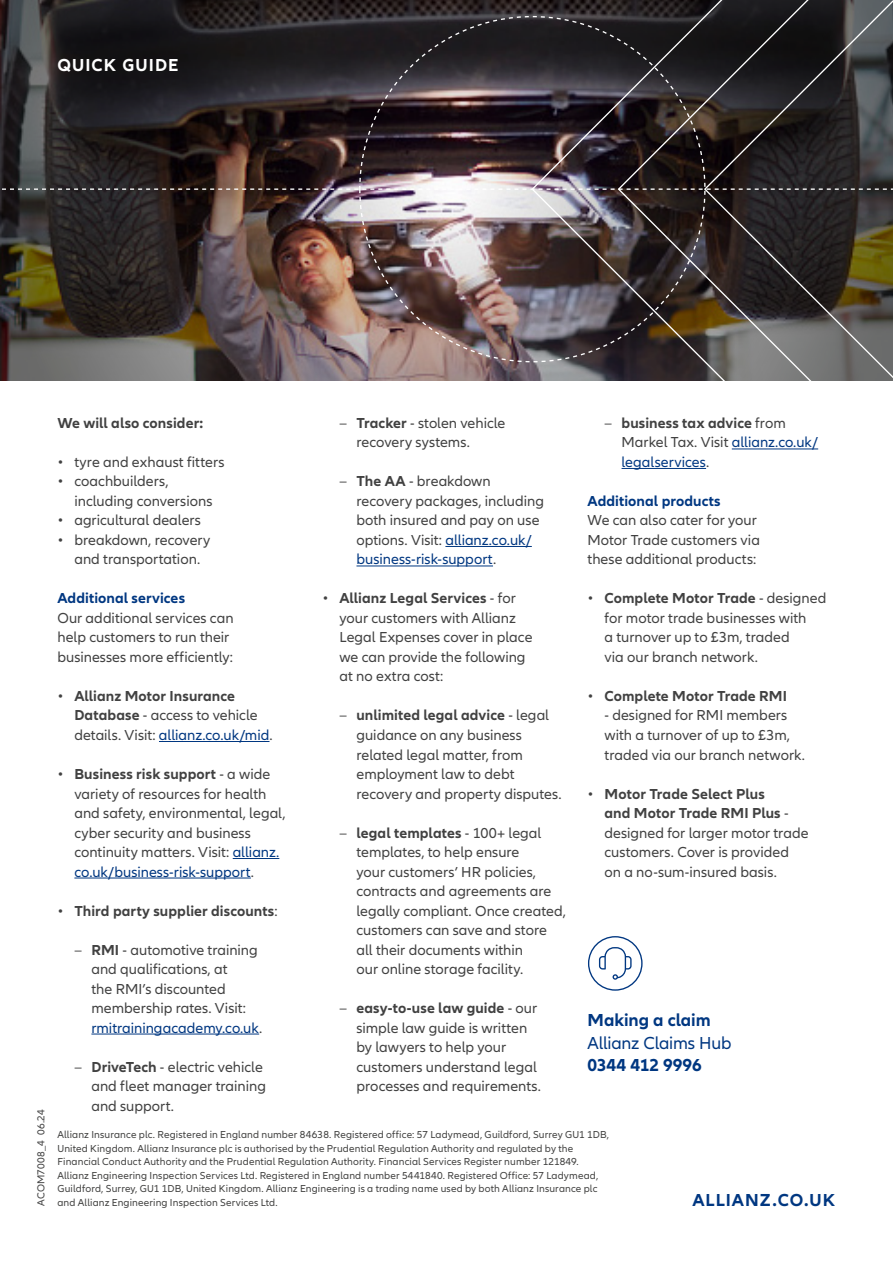
<style>
.page{position:relative;width:893px;height:1263px;background:#fff}
.page>*{position:absolute;margin:0;border:0;box-sizing:border-box;transform-origin:0 0}
.t1{font:700 18px "Allianz Neo";color:#003781}
.t2{font:18px "Allianz Neo";letter-spacing:-.01em;color:#003781}
.t3{font:700 18px "Allianz Neo";letter-spacing:.055em;color:#003781}
.t4{font:700 18px "Allianz Neo";letter-spacing:.06em;color:#fff}
.t5{font:15px/19.5px "Allianz Neo";color:#414141}
.t6{font:700 15px "Allianz Neo";letter-spacing:.005em;color:#414141}
.t7{font:15px/19.5px "Allianz Neo";color:#003781}
.t8{font:700 15px "Allianz Neo";letter-spacing:.005em;color:#003781}
.t9{font:10.5px/13.5px "Allianz Neo";letter-spacing:.015em;color:#424241}
.t10{font:10.5px "Allianz Neo";letter-spacing:.005em;color:#414141}
.s1{font-weight:700}
.s2{color:#003781}
.s3{font-weight:400}
.s4{color:#414141}
.s5{font-weight:700;color:#414141}
</style>
<div class="page">
<img style="left:0;top:0;width:530px;height:381px">
<img style="left:0;top:15px;width:530px;height:348px">
<svg style="left:530px;top:0;width:363px;height:381px;background:#3c3737"></svg>
<svg style="left:599px;top:947px;width:33px;height:33px"></svg>
<div style="left:588px;top:936px;width:55px;height:55px;border:1px solid #003781;border-radius:50%"></div>
<hr style="left:159px;top:741px;width:110px;height:1px;background:#003781">
<hr style="left:233px;top:858px;width:46px;height:1px;background:#003781">
<hr style="left:74px;top:878px;width:177px;height:1px;background:#003781">
<hr style="left:91px;top:1034px;width:168px;height:1px;background:#003781">
<hr style="left:445px;top:546px;width:87px;height:1px;background:#003781">
<hr style="left:356px;top:566px;width:137px;height:1px;background:#003781">
<hr style="left:732px;top:449px;width:86px;height:1px;background:#003781">
<hr style="left:621px;top:468px;width:85px;height:1px;background:#003781">
<p class="t4" style="left:57px;top:55px;width:123px">QUICK GUIDE</p>
<p class="t10" style="left:35px;top:1205px;width:98px;rotate:-90deg">ACOM7008_4 06.24</p>
<p class="t6" style="left:57px;top:414px;width:147px">We will also consider:</p>
<p class="t5" style="left:57px;top:453px;width:169px">• tyre and exhaust fitters</p>
<p class="t5" style="left:74px;top:472px;width:139px;text-indent:-17px">• coachbuilders, including conversions</p>
<p class="t5" style="left:57px;top:511px;width:145px">• agricultural dealers</p>
<p class="t5" style="left:57px;top:531px;width:155px;text-align:center">• breakdown, recovery and transportation.</p>
<p class="t8" style="left:57px;top:590px;width:129px">Additional services</p>
<p class="t5" style="left:57px;top:609px;width:178px">Our additional services can help customers to run their businesses more efficiently:</p>
<p class="t5" style="left:74px;top:687px;width:200px;text-indent:-17px">• <span class="s1">Allianz Motor Insurance<br>Database</span> - access to vehicle details. Visit: <span class="s2">allianz.co.uk/mid</span>.</p>
<p class="t5" style="left:74px;top:765px;width:213px;text-indent:-17px">• <span class="s1">Business risk support</span> - a wide variety of resources for health and safety, environmental, legal, cyber security and business continuity matters. Visit: <span class="s2">allianz. co.uk/business-risk-support</span>.</p>
<p class="t6" style="left:57px;top:902px;width:222px"><span class="s3">•</span> Third party supplier discounts<span class="s3">:</span></p>
<p class="t5" style="left:91px;top:940px;width:172px;text-indent:-17px">– <span class="s1">RMI</span> - automotive training and qualifications, at<br>the RMI’s discounted membership rates. Visit: <span class="s2">rmitrainingacademy.co.uk</span>.</p>
<p class="t5" style="left:91px;top:1057px;width:176px;text-indent:-17px">– <span class="s1">DriveTech</span> - electric vehicle and fleet manager training and support.</p>
<p class="t5" style="left:356px;top:414px;width:150px;text-indent:-17px">– <span class="s1">Tracker</span> - stolen vehicle recovery systems.</p>
<p class="t5" style="left:356px;top:472px;width:189px;text-indent:-17px">– <span class="s1">The AA</span> - breakdown recovery packages, including both insured and pay on use options. Visit: <span class="s2">allianz.co.uk/ business-risk-support</span>.</p>
<p class="t5" style="left:339px;top:589px;width:195px;text-indent:-17px">• <span class="s1">Allianz Legal Services</span> - for your customers with Allianz<br>Legal Expenses cover in place we can provide the following at no extra cost:</p>
<p class="t5" style="left:356px;top:706px;width:207px;text-indent:-17px">– <span class="s1">unlimited legal advice</span> - legal guidance on any business related legal matter, from employment law to debt recovery and property disputes.</p>
<p class="t5" style="left:356px;top:823px;width:211px;text-indent:-17px">– <span class="s1">legal templates</span> - 100+ legal templates, to help ensure<br>your customers’ HR policies, contracts and agreements are legally compliant. Once created, customers can save and store all their documents within<br>our online storage facility.</p>
<p class="t5" style="left:356px;top:999px;width:186px;text-indent:-17px">– <span class="s1">easy-to-use law guide</span> - our simple law guide is written by lawyers to help your customers understand legal processes and requirements.</p>
<p class="t7" style="left:621px;top:414px;width:198px;text-indent:-17px"><span class="s4">–</span> <span class="s5">business tax advice</span> <span class="s4">from<br>Markel Tax. Visit</span> allianz.co.uk/ legalservices<span class="s4">.</span></p>
<p class="t8" style="left:587px;top:492px;width:135px">Additional products</p>
<p class="t5" style="left:587px;top:511px;width:174px">We can also cater for your<br>Motor Trade customers via these additional products:</p>
<p class="t5" style="left:604px;top:589px;width:223px;text-indent:-17px">• <span class="s1">Complete Motor Trade</span> - designed for motor trade businesses with<br>a turnover up to £3m, traded<br>via our branch network.</p>
<p class="t6" style="left:587px;top:687px;width:201px"><span class="s3">•</span> Complete Motor Trade RMI</p>
<p class="t5" style="left:604px;top:706px;width:202px">- designed for RMI members with a turnover of up to £3m, traded via our branch network.</p>
<p class="t5" style="left:604px;top:784px;width:206px;text-indent:-17px">• <span class="s1">Motor Trade Select Plus<br>and Motor Trade RMI Plus</span> - designed for larger motor trade customers. Cover is provided on a no-sum-insured basis.</p>
<p class="t1" style="left:587px;top:1010px;width:125px">Making a claim</p>
<p class="t2" style="left:587px;top:1032px;width:145px">Allianz Claims Hub</p>
<p class="t1" style="left:587px;top:1055px;width:116px">0344 412 9996</p>
<p class="t9" style="left:57px;top:1128px;width:553px">Allianz Insurance plc. Registered in England number 84638. Registered office: 57 Ladymead, Guildford, Surrey GU1 1DB, United Kingdom. Allianz Insurance plc is authorised by the Prudential Regulation Authority and regulated by the Financial Conduct Authority and the Prudential Regulation Authority. Financial Services Register number 121849.<br>Allianz Engineering Inspection Services Ltd. Registered in England number 5441840. Registered Office: 57 Ladymead, Guildford, Surrey, GU1 1DB, United Kingdom. Allianz Engineering is a trading name used by both Allianz Insurance plc and Allianz Engineering Inspection Services Ltd.</p>
<p class="t3" style="left:692px;top:1189px;width:144px">ALLIANZ.CO.UK</p>
</div>
